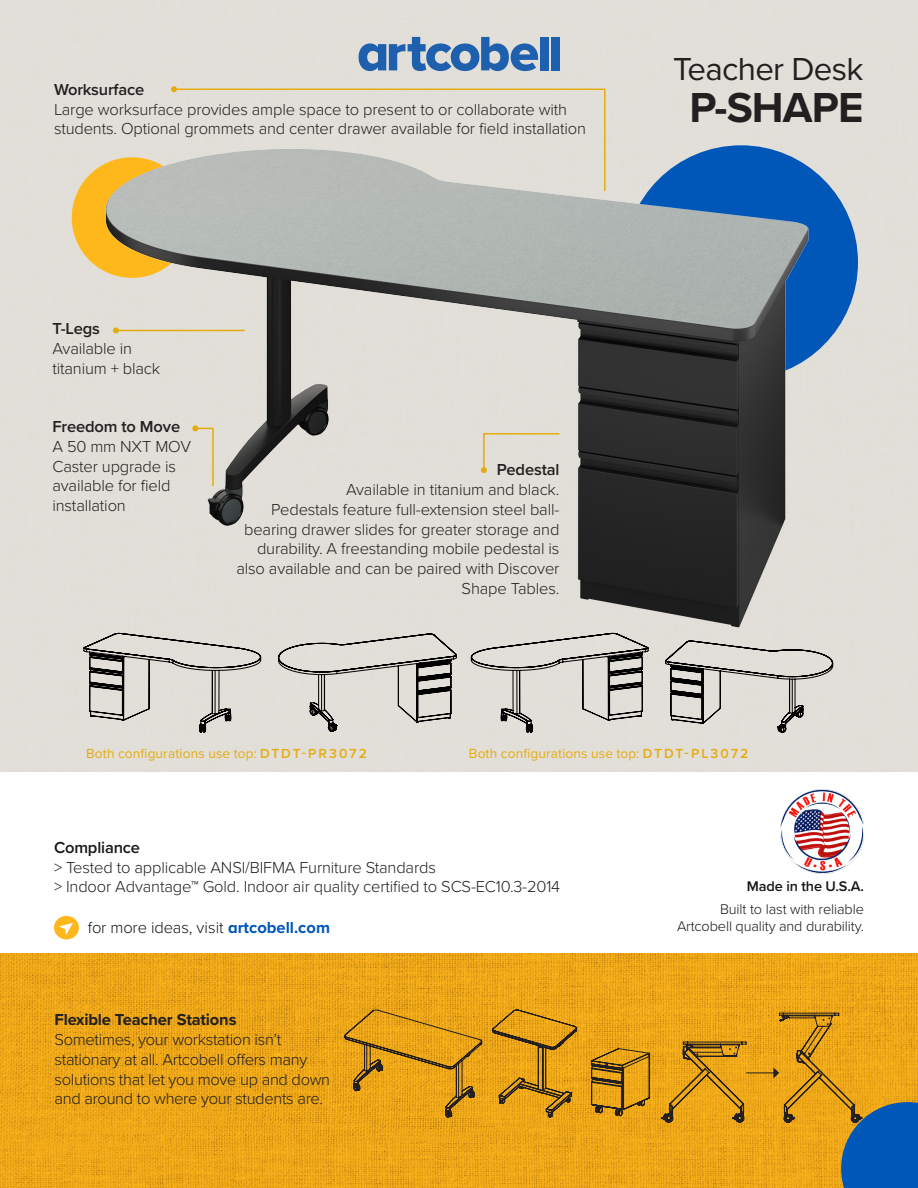
<style>
.page{position:relative;width:918px;height:1188px;background:#fff}
.page>*{position:absolute;margin:0;border:0;box-sizing:border-box;transform-origin:0 0}
.Paragraph_Style_1{font:700 43.5px "Proxima Nova";letter-spacing:-.02em;color:#231f20}
.Paragraph_Style_1-2{font:33px "Proxima Nova";letter-spacing:-.02em;color:#231f20}
.t1{font:300 16.5px/19.8px "Proxima Nova";letter-spacing:-.01em;color:#231f20}
.t2{font:600 16.5px "Proxima Nova";letter-spacing:-.01em;color:#231f20}
.t3{font:300 16.5px "Proxima Nova";letter-spacing:-.01em;color:#171714}
.t4{font:700 16.5px "Proxima Nova";letter-spacing:-.01em;color:#231f20}
.t5{font:600 16.5px "Proxima Nova";letter-spacing:-.01em;color:#171714}
.t6{font:300 14.55px "Proxima Nova";letter-spacing:-.01em;color:#171714}
.t7{font:600 14.55px "Proxima Nova";letter-spacing:-.01em;color:#171714}
.Dark_Header{font:13.65px "Proxima Nova";letter-spacing:.01em;color:#e5ac0e}
.s1{font-weight:600}
.s2{font-weight:700;color:#0057b8}
</style>
<div class="page">
<div style="left:0;top:1px;width:918px;height:771px;background:#e4e1dc"></div>
<img style="left:71px;top:142px;width:787px;height:491px">
<hr style="left:116px;top:330px;width:129px;height:1px;background:#e5ac0e">
<svg style="left:113px;top:327px;width:6px;height:6px"></svg>
<svg style="left:665px;top:640px;width:169px;height:93px"></svg>
<svg style="left:278px;top:633px;width:179px;height:99px"></svg>
<svg style="left:471px;top:633px;width:178px;height:100px"></svg>
<svg style="left:83px;top:633px;width:178px;height:100px"></svg>
<svg style="left:359px;top:37px;width:179px;height:34px"></svg>
<div style="left:540px;top:37px;width:9px;height:33px;background:#1e60ae"></div>
<div style="left:551px;top:37px;width:8px;height:33px;background:#1e60ae"></div>
<svg style="left:0;top:953px;width:918px;height:235px;fill:#eea718"></svg>
<svg style="left:590px;top:1048px;width:60px;height:69px"></svg>
<svg style="left:492px;top:1009px;width:85px;height:109px"></svg>
<svg style="left:661px;top:1012px;width:257px;height:176px"></svg>
<svg style="left:344px;top:1009px;width:139px;height:110px"></svg>
<img style="left:780px;top:789px;width:84px;height:84px">
<div style="left:54px;top:916px;width:25px;height:23px;background:#ffb81c;border-radius:50%"></div>
<svg style="left:59px;top:923px;width:14px;height:12px"></svg>
<svg style="left:192px;top:425px;width:22px;height:63px"></svg>
<svg style="left:172px;top:88px;width:434px;height:105px"></svg>
<svg style="left:171px;top:86px;width:6px;height:6px"></svg>
<svg style="left:481px;top:432px;width:80px;height:41px"></svg>
<p class="t2" style="left:54px;top:77px;width:92px">Worksurface</p>
<p class="t1" style="left:54px;top:98px;width:534px">Large worksurface provides ample space to present to or collaborate with students. Optional grommets and center drawer available for field installation</p>
<p class="t2" style="left:52px;top:317px;width:49px">T-Legs</p>
<p class="t1" style="left:52px;top:338px;width:109px">Available in titanium + black</p>
<p class="t2" style="left:52px;top:414px;width:129px">Freedom to Move</p>
<p class="t1" style="left:52px;top:436px;width:140px">A 50 mm NXT MOV<br>Caster upgrade is available for field installation</p>
<p class="t2" style="left:497px;top:457px;width:64px">Pedestal</p>
<p class="t1" style="left:346px;top:479px;width:215px">Available in titanium and black.</p>
<p class="t1" style="left:236px;top:499px;width:325px;text-align:right">Pedestals feature full-extension steel ball&shy;bearing drawer slides for greater storage and durability. A freestanding mobile pedestal is also available and can be paired with Discover Shape Tables.</p>
<p class="Paragraph_Style_1-2" style="left:673px;top:44px;width:192px">Teacher Desk</p>
<p class="Paragraph_Style_1" style="left:689px;top:75px;width:175px">P-SHAPE</p>
<p class="Dark_Header" style="left:86px;top:744px;width:282px">Both configurations use top: <span class="s1">DTDT- PR3072</span></p>
<p class="Dark_Header" style="left:469px;top:743px;width:281px">Both configurations use top: <span class="s1">DTDT- PL3072</span></p>
<p class="t5" style="left:54px;top:835px;width:88px">Compliance</p>
<p class="t1" style="left:54px;top:856px;width:383px">&gt; Tested to applicable ANSI/BIFMA Furniture Standards</p>
<p class="t1" style="left:54px;top:876px;width:508px">&gt; Indoor Advantage™ Gold. Indoor air quality certified to SCS-EC10.3-2014</p>
<p class="t3" style="left:88px;top:915px;width:244px">for more ideas, visit <span class="s2">artcobell.com</span></p>
<p class="t4" style="left:55px;top:1007px;width:183px">Flexible Teacher Stations</p>
<p class="t1" style="left:55px;top:1029px;width:277px">Sometimes, your workstation isn’t stationary at all. Artcobell offers many solutions that let you move up and down and around to where your students are.</p>
<p class="t7" style="left:747px;top:875px;width:119px">Made in the U.S.A.</p>
<p class="t6" style="left:720px;top:898px;width:145px">Built to last with reliable</p>
<p class="t6" style="left:677px;top:916px;width:188px">Artcobell quality and durability.</p>
</div>
